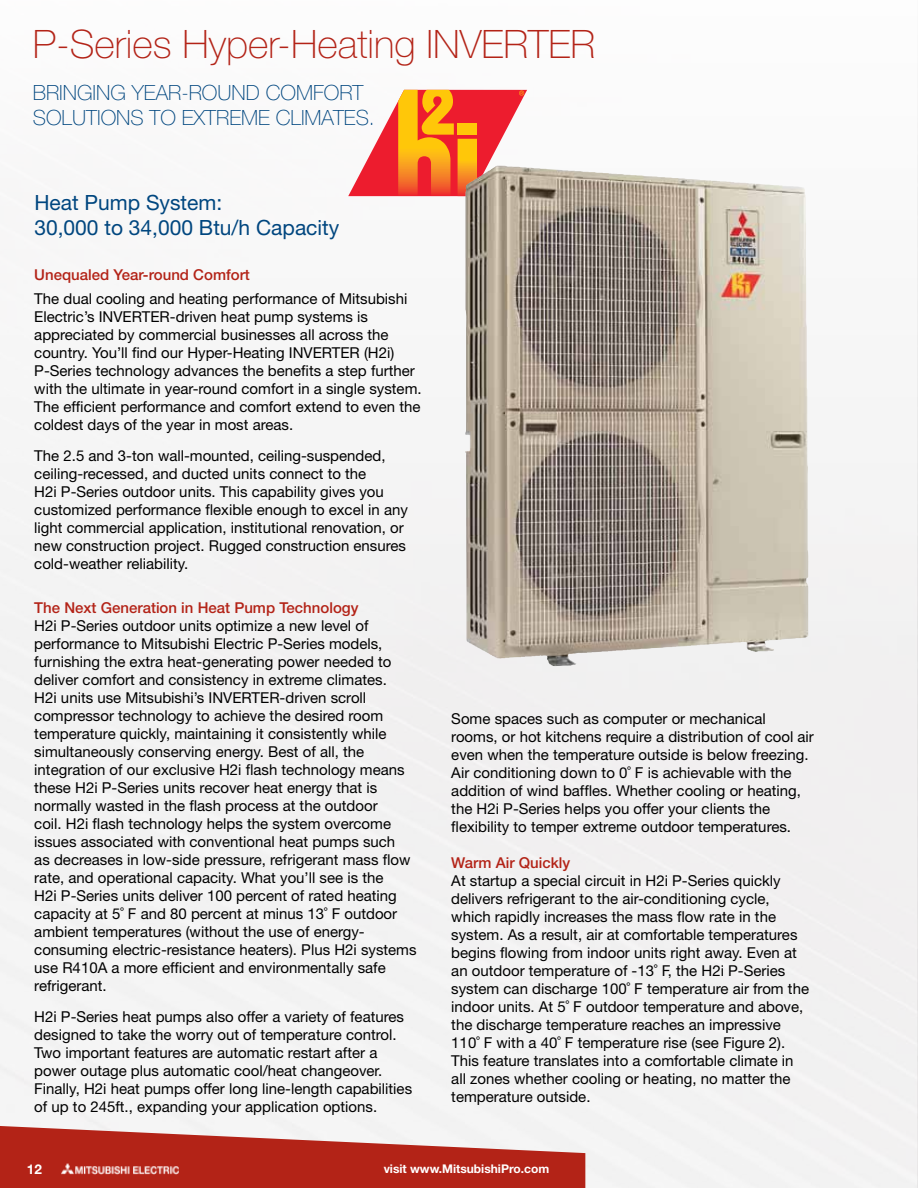
<style>
.page{position:relative;width:918px;height:1188px;background:#fff}
.page>*{position:absolute;margin:0;border:0;box-sizing:border-box;transform-origin:0 0}
.t1{font:100 39.3px "Helvetica Neue";color:#b32317}
.t2{font:100 21px "Helvetica Neue";color:#00467f}
.t3{font:21px/25.5px "Helvetica Neue";color:#00467f}
.t4{font:15px/18px "Helvetica Neue";color:#000}
.t5{font:500 15px "Helvetica Neue";color:#b32317}
.t6{font:700 13.5px "Helvetica Neue";color:#fff}
.t7{font:700 12px "Helvetica Neue";color:#fff}
</style>
<div class="page">
<img style="left:0;top:89px;width:918px;height:1099px">
<svg style="left:0;top:1126px;width:585px;height:62px"></svg>
<img style="left:62px;top:1163px;width:116px;height:12px">
<svg style="left:348px;top:90px;width:179px;height:106px"></svg>
<img style="left:465px;top:166px;width:113px;height:500px">
<h1 class="t1" style="left:33px;top:22px;width:564px">P-SERIES HYPER-HEATING INVERTER</h1>
<h2 class="t2" style="left:33px;top:80px;width:185px">BRINGING YEAR-ROUND</h2>
<h2 class="t2" style="left:266px;top:80px;width:30px">COMFORT</h2>
<h2 class="t2" style="left:33px;top:105px;width:27px">SOLUTIONS</h2>
<h2 class="t2" style="left:150px;top:105px;width:70px">TO EXTREME</h2>
<h2 class="t2" style="left:276px;top:105px;width:27px">CLIMATES</h2>
<h2 class="t2" style="left:369px;top:105px;width:7px">.</h2>
<h2 class="t3" style="left:34px;top:189px;width:307px">Heat Pump System:<br>30,000 to 34,000 Btu/h Capacity</h2>
<p class="t5" style="left:34px;top:266px;width:217px">Unequaled Year-round Comfort</p>
<p class="t4" style="left:34px;top:289px;width:389px">The dual cooling and heating performance of Mitsubishi Electric’s INVERTER-driven heat pump systems is appreciated by commercial businesses all across the country. You’ll find our Hyper-Heating INVERTER (H2i)<br>P-Series technology advances the benefits a step further with the ultimate in year-round comfort in a single system.<br>The efficient performance and comfort extend to even the coldest days of the year in most areas.</p>
<p class="t4" style="left:34px;top:447px;width:375px">The 2.5 and 3-ton wall-mounted, ceiling-suspended, ceiling-recessed, and ducted units connect to the<br>H2i P-Series outdoor units. This capability gives you customized performance flexible enough to excel in any light commercial application, institutional renovation, or new construction project. Rugged construction ensures cold-weather reliability.</p>
<p class="t5" style="left:34px;top:599px;width:326px">The Next Generation in Heat Pump Technology</p>
<p class="t4" style="left:34px;top:616px;width:384px">H2i P-Series outdoor units optimize a new level of performance to Mitsubishi Electric P-Series models, furnishing the extra heat-generating power needed to deliver comfort and consistency in extreme climates.<br>H2i units use Mitsubishi’s INVERTER-driven scroll compressor technology to achieve the desired room temperature quickly, maintaining it consistently while simultaneously conserving energy. Best of all, the integration of our exclusive H2i flash technology means these H2i P-Series units recover heat energy that is normally wasted in the flash process at the outdoor<br>coil. H2i flash technology helps the system overcome issues associated with conventional heat pumps such<br>as decreases in low-side pressure, refrigerant mass flow rate, and operational capacity. What you’ll see is the<br>H2i P-Series units deliver 100 percent of rated heating capacity at 5˚ F and 80 percent at minus 13˚ F outdoor ambient temperatures (without the use of energy&shy;consuming electric-resistance heaters). Plus H2i systems use R410A a more efficient and environmentally safe refrigerant.</p>
<p class="t4" style="left:34px;top:1008px;width:379px">H2i P-Series heat pumps also offer a variety of features designed to take the worry out of temperature control.<br>Two important features are automatic restart after a power outage plus automatic cool/heat changeover.<br>Finally, H2i heat pumps offer long line-length capabilities of up to 245ft., expanding your application options.</p>
<p class="t4" style="left:451px;top:709px;width:364px">Some spaces such as computer or mechanical rooms, or hot kitchens require a distribution of cool air even when the temperature outside is below freezing.<br>Air conditioning down to 0˚ F is achievable with the addition of wind baffles. Whether cooling or heating, the H2i P-Series helps you offer your clients the flexibility to temper extreme outdoor temperatures.</p>
<p class="t5" style="left:451px;top:854px;width:120px">Warm Air Quickly</p>
<p class="t4" style="left:451px;top:871px;width:359px">At startup a special circuit in H2i P-Series quickly delivers refrigerant to the air-conditioning cycle, which rapidly increases the mass flow rate in the system. As a result, air at comfortable temperatures begins flowing from indoor units right away. Even at an outdoor temperature of -13˚ F, the H2i P-Series system can discharge 100˚ F temperature air from the indoor units. At 5˚ F outdoor temperature and above, the discharge temperature reaches an impressive 110˚ F with a 40˚ F temperature rise (see Figure 2).<br>This feature translates into a comfortable climate in all zones whether cooling or heating, no matter the temperature outside.</p>
<p class="t6" style="left:27px;top:1161px;width:17px">12</p>
<p class="t7" style="left:384px;top:1162px;width:167px">visit www.MitsubishiPro.com</p>
</div>
